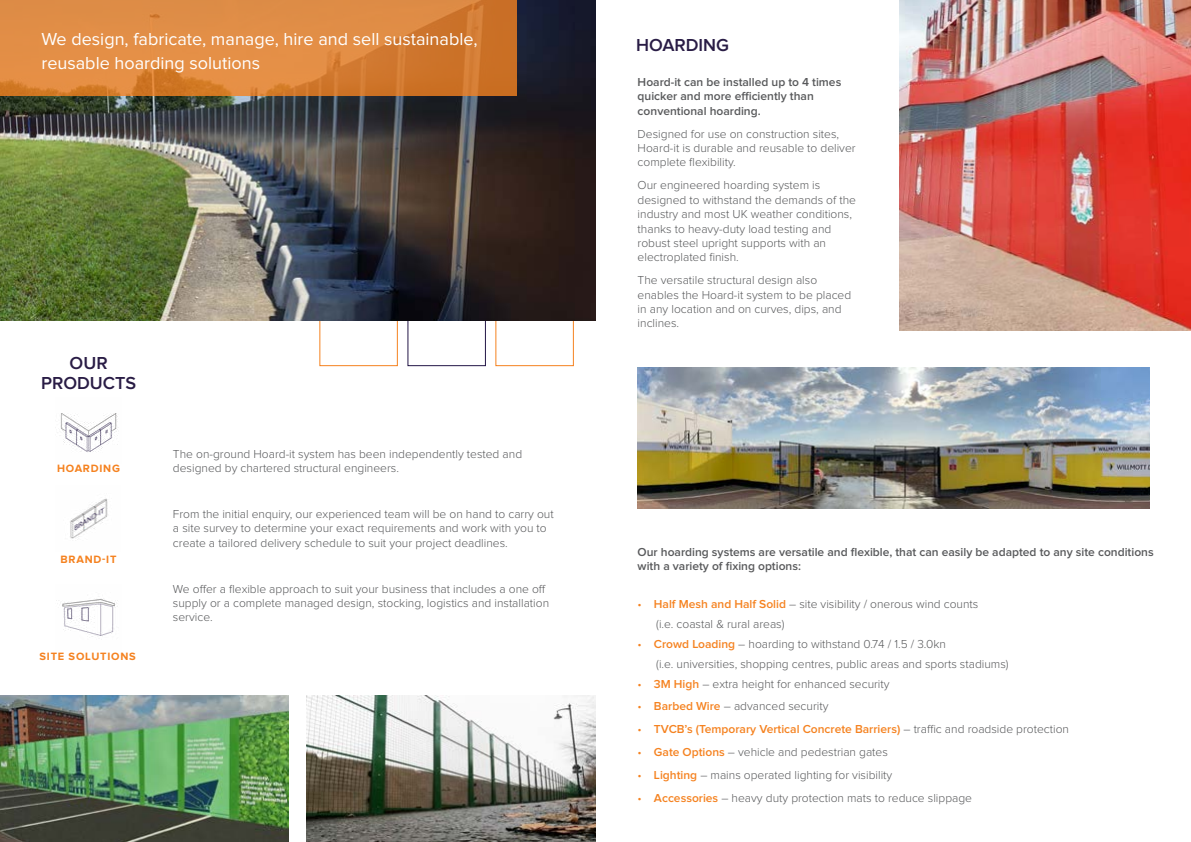
<style>
.page{position:relative;width:1191px;height:842px;background:#fff}
.page>*{position:absolute;margin:0;border:0;box-sizing:border-box;transform-origin:0 0}
.t1{font:18px/24px "Proxima Nova";color:#fff}
.t2{font:600 18px/20px "Proxima Nova";color:#291c45;text-align:center}
.t3{font:300 12px/14.4px "Proxima Nova";color:#58595b}
.t4{font:600 12px/14.4px "Proxima Nova";color:#58595b}
.t5{font:600 12px "Proxima Nova";color:#f58220}
.t6{font:700 11px "Proxima Nova";letter-spacing:.07em;color:#f58220}
.s1{color:#f58220}
.s2{font-weight:600;color:#f58220}
.s3{font-weight:300}
.s4{font-weight:300;color:#58595b}
</style>
<div class="page">
<div style="left:495px;top:158px;width:79px;height:208px;border:1px solid #f58220"></div>
<div style="left:407px;top:158px;width:79px;height:208px;border:1px solid #231646"></div>
<div style="left:319px;top:158px;width:79px;height:208px;border:1px solid #f58220"></div>
<img style="left:0;top:0;width:595px;height:320px">
<svg style="left:0;top:0;width:517px;height:96px;background:#db853c"></svg>
<img style="left:60px;top:413px;width:58px;height:39px">
<img style="left:70px;top:498px;width:38px;height:42px">
<img style="left:306px;top:696px;width:289px;height:146px">
<img style="left:0;top:696px;width:288px;height:146px">
<img style="left:899px;top:0;width:292px;height:330px">
<img style="left:637px;top:368px;width:513px;height:140px">
<img style="left:56px;top:598px;width:62px;height:39px">
<h1 class="t1" style="left:41px;top:28px;width:438px">We design, fabricate, manage, hire and sell sustainable, reusable hoarding solutions</h1>
<h1 class="t2" style="left:41px;top:354px;width:97px">OUR<br>PRODUCTS</h1>
<h1 class="t2" style="left:636px;top:36px;width:94px">HOARDING</h1>
<p class="t4" style="left:637px;top:75px;width:205px">Hoard-it can be installed up to 4 times quicker and more efficiently than conventional hoarding.</p>
<p class="t3" style="left:637px;top:127px;width:219px">Designed for use on construction sites,<br>Hoard-it is durable and reusable to deliver complete flexibility.</p>
<p class="t3" style="left:637px;top:179px;width:220px">Our engineered hoarding system is designed to withstand the demands of the industry and most UK weather conditions, thanks to heavy-duty load testing and robust steel upright supports with an electroplated finish.</p>
<p class="t3" style="left:637px;top:274px;width:215px">The versatile structural design also enables the Hoard-it system to be placed in any location and on curves, dips, and inclines.</p>
<p class="t3" style="left:173px;top:447px;width:351px">The on-ground Hoard-it system has been independently tested and designed by chartered structural engineers.</p>
<p class="t3" style="left:173px;top:507px;width:382px">From the initial enquiry, our experienced team will be on hand to carry out a site survey to determine your exact requirements and work with you to create a tailored delivery schedule to suit your project deadlines.</p>
<p class="t3" style="left:173px;top:582px;width:378px">We offer a flexible approach to suit your business that includes a one off supply or a complete managed design, stocking, logistics and installation service.</p>
<p class="t6" style="left:57px;top:463px;width:64px">HOARDING</p>
<p class="t6" style="left:61px;top:555px;width:57px">BRAND-IT</p>
<p class="t4" style="left:637px;top:545px;width:517px">Our hoarding systems are versatile and flexible, that can easily be adapted to any site conditions with a variety of fixing options:</p>
<p class="t3" style="left:656px;top:594px;width:323px;line-height:20px;text-indent:-19px"><span class="s1">•</span> <span class="s2">Half Mesh and Half Solid</span> – site visibility / onerous wind counts (i.e. coastal &amp; rural areas)</p>
<p class="t3" style="left:656px;top:634px;width:354px;line-height:20px;text-indent:-19px"><span class="s1">•</span> <span class="s2">Crowd Loading</span> – hoarding to withstand 0.74 / 1.5 / 3.0kn<br>(i.e. universities, shopping centres, public areas and sports stadiums)</p>
<p class="t3" style="left:637px;top:677px;width:253px"><span class="s1">•</span> <span class="s2">3M High</span> – extra height for enhanced security</p>
<p class="t3" style="left:637px;top:700px;width:192px"><span class="s1">•</span> <span class="s2">Barbed Wire</span> – advanced security</p>
<p class="t5" style="left:637px;top:724px;width:433px"><span class="s3">•</span> TVCB’s (Temporary Vertical Concrete Barriers) <span class="s4">– traffic and roadside protection</span></p>
<p class="t3" style="left:637px;top:745px;width:252px"><span class="s1">•</span> <span class="s2">Gate Options</span> – vehicle and pedestrian gates</p>
<p class="t3" style="left:637px;top:768px;width:256px"><span class="s1">•</span> <span class="s2">Lighting</span> – mains operated lighting for visibility</p>
<p class="t3" style="left:637px;top:791px;width:336px"><span class="s1">•</span> <span class="s2">Accessories</span> – heavy duty protection mats to reduce slippage</p>
<p class="t6" style="left:40px;top:652px;width:98px">SITE SOLUTIONS</p>
</div>
